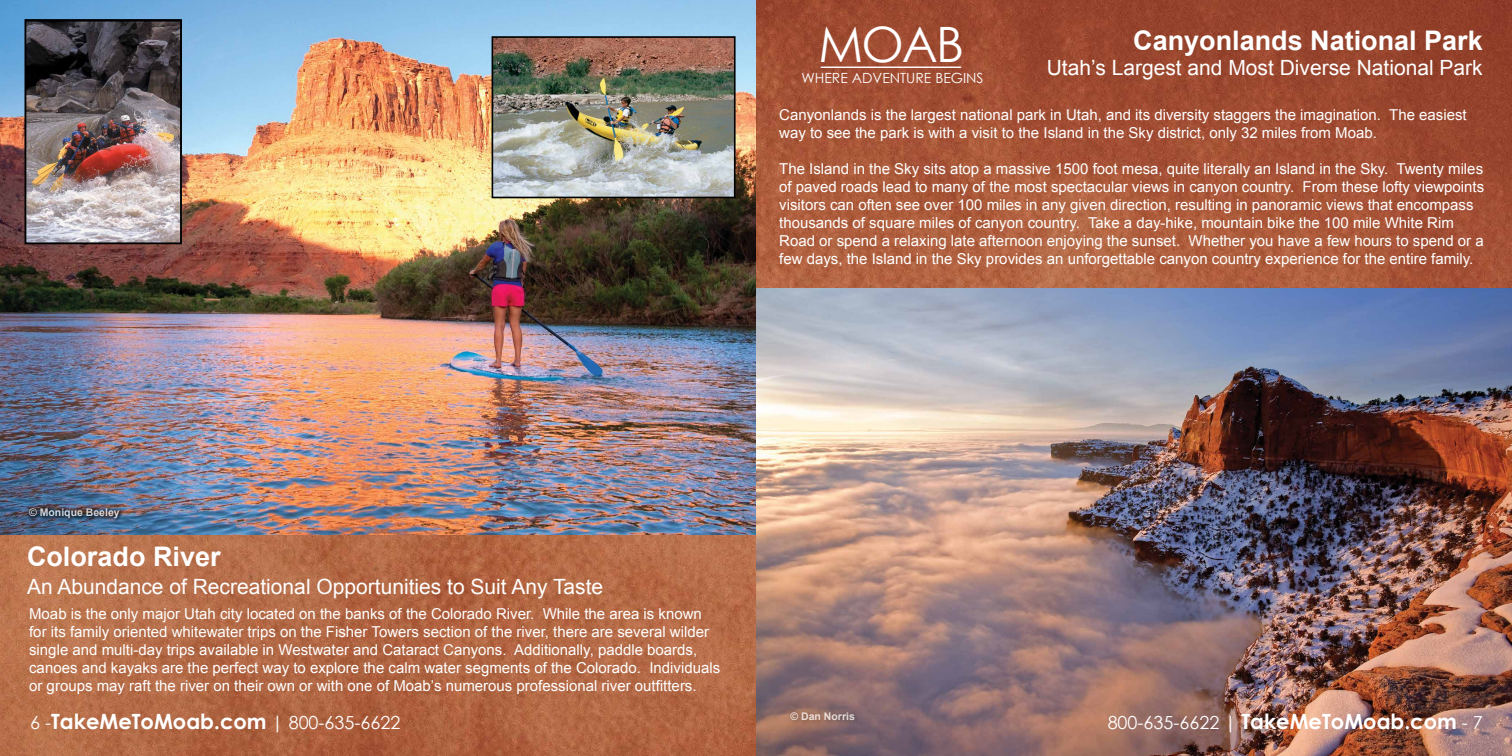
<style>
.page{position:relative;width:1512px;height:756px;background:#fff}
.page>*{position:absolute;margin:0;border:0;box-sizing:border-box;transform-origin:0 0}
.t1{font:48.75px "Century Gothic";color:#fff}
.t2{font:700 27px "Arial";color:#fff}
.t3{font:21px "Arial";color:#fff}
.t4{font:700 21px "Century Gothic";color:#fff}
.t5{font:15px/18px "Arial";color:#fff}
.t6{font:13.95px "Century Gothic";color:#fff}
.t7{font:700 10.5px "Arial";color:#fff}
.s1{font-weight:400;font-size:18px}
</style>
<div class="page">
<img style="left:0;top:0;width:1512px;height:756px">
<img style="left:756px;top:288px;width:756px;height:468px">
<img style="left:0;top:0;width:756px;height:535px">
<img style="left:495px;top:39px;width:238px;height:156px">
<div style="left:492px;top:36px;width:244px;height:162px;border:2px solid #000"></div>
<img style="left:28px;top:22px;width:151px;height:219px">
<div style="left:25px;top:19px;width:157px;height:225px;border:2px solid #000"></div>
<hr style="left:821px;top:67px;width:140px;height:1px;background:#fff">
<div style="left:25px;top:505px;width:100px;height:18px;background:#000;opacity:.94"></div>
<div style="left:787px;top:709px;width:72px;height:16px;background:#000;opacity:.23"></div>
<h1 class="t1" style="left:819px;top:10px;width:147px">MOAB</h1>
<p class="t6" style="left:801px;top:69px;width:184px">WHERE ADVENTURE BEGINS</p>
<h2 class="t2" style="left:1133px;top:23px;width:351px">Canyonlands National Park</h2>
<h3 class="t3" style="left:1047px;top:53px;width:438px">Utah’s Largest and Most Diverse National Park</h3>
<p class="t5" style="left:779px;top:106px;width:689px">Canyonlands is the largest national park in Utah, and its diversity staggers the imagination. The easiest way to see the park is with a visit to the Island in the Sky district, only 32 miles from Moab.</p>
<p class="t5" style="left:779px;top:160px;width:707px">The Island in the Sky sits atop a massive 1500 foot mesa, quite literally an Island in the Sky. Twenty miles of paved roads lead to many of the most spectacular views in canyon country. From these lofty viewpoints visitors can often see over 100 miles in any given direction, resulting in panoramic views that encompass thousands of square miles of canyon country. Take a day-hike, mountain bike the 100 mile White Rim Road or spend a relaxing late afternoon enjoying the sunset. Whether you have a few hours to spend or a few days, the Island in the Sky provides an unforgettable canyon country experience for the entire family.</p>
<p class="t7" style="left:29px;top:506px;width:92px">© Monique Beeley</p>
<h2 class="t2" style="left:27px;top:539px;width:195px">Colorado River</h2>
<h3 class="t3" style="left:27px;top:573px;width:578px">An Abundance of Recreational Opportunities to Suit Any Taste</h3>
<p class="t5" style="left:29px;top:605px;width:693px">Moab is the only major Utah city located on the banks of the Colorado River. While the area is known for its family oriented whitewater trips on the Fisher Towers section of the river, there are several wilder single and multi-day trips available in Westwater and Cataract Canyons. Additionally, paddle boards, canoes and kayaks are the perfect way to explore the calm water segments of the Colorado. Individuals or groups may raft the river on their own or with one of Moab’s numerous professional river outfitters.</p>
<p class="t7" style="left:791px;top:710px;width:66px">© Dan Norris</p>
<h3 class="t4" style="left:30px;top:705px;width:372px"><span class="s1">6 -</span>TakeMeToMoab.com <span class="s1">| 800-635-6622</span></h3>
<h3 class="t4" style="left:1108px;top:705px;width:377px"><span class="s1">800-635-6622 |</span> TakeMeToMoab.com <span class="s1">- 7</span></h3>
</div>
